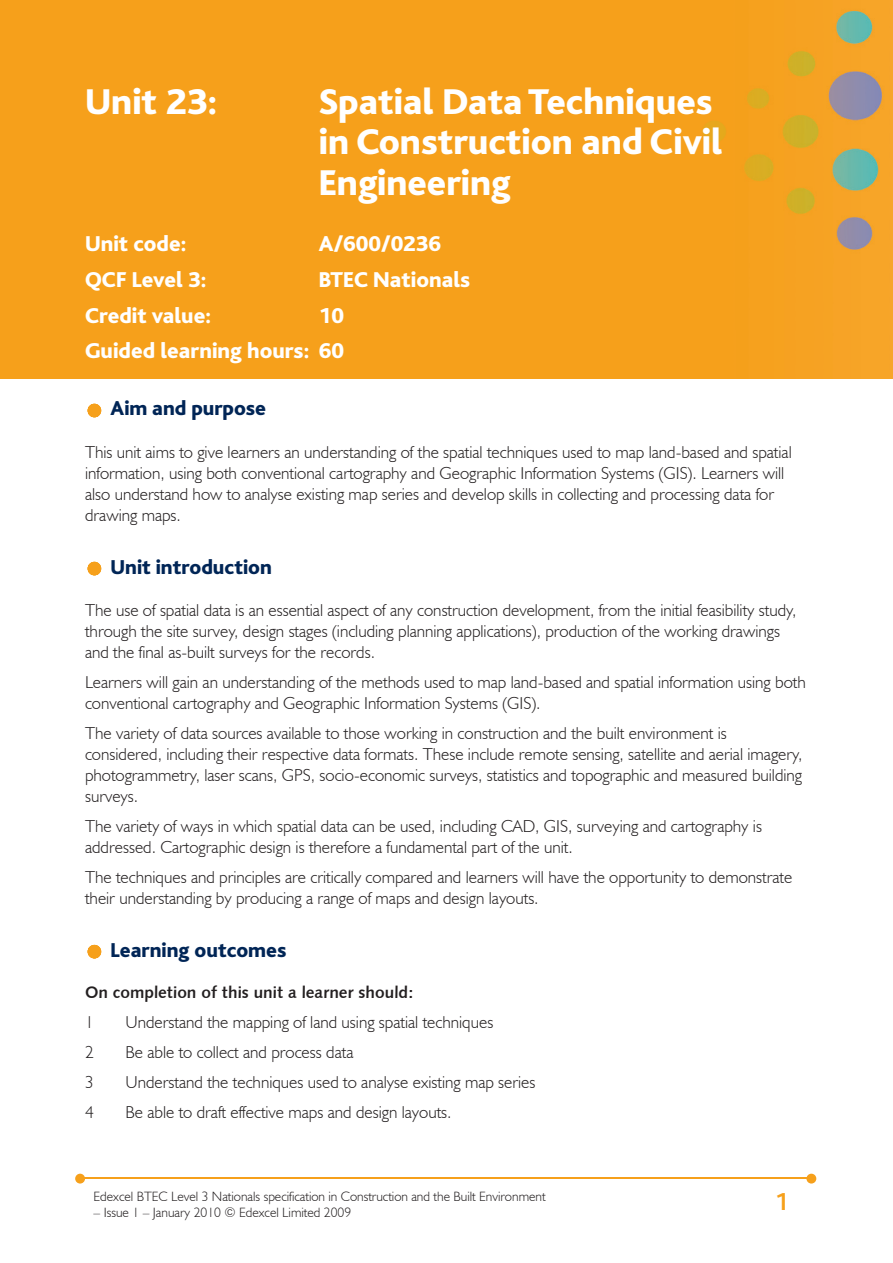
<style>
.page{position:relative;width:893px;height:1263px;background:#fff}
.page>*{position:absolute;margin:0;border:0;box-sizing:border-box;transform-origin:0 0}
.t1{font:800 37.5px/40.5px "Bliss";color:#fff}
.t2{font:700 25.5px "Bliss";color:#f6a01b}
.t3{font:800 22.5px/35.7px "Bliss";color:#fff;text-align:right}
.t4{font:800 21px "Bliss";color:#002556}
.t5{font:300 17.25px/21px "Humanist 521 BT";color:#231f20}
.t6{font:16.5px "Humanist 531 BT Bold A";color:#231f20}
.t7{font:300 13.5px "Humanist 521 BT";color:#231f20}
</style>
<div class="page">
<img style="left:0;top:0;width:893px;height:378px">
<hr style="left:83px;top:1178px;width:727px;height:1px;background:#f6a01b">
<svg style="left:806px;top:1174px;width:10px;height:9px"></svg>
<svg style="left:75px;top:1174px;width:10px;height:9px"></svg>
<svg style="left:88px;top:404px;width:13px;height:13px"></svg>
<svg style="left:88px;top:562px;width:13px;height:13px"></svg>
<svg style="left:88px;top:945px;width:13px;height:13px"></svg>
<h1 class="t1" style="left:85px;top:82px;width:134px">Unit 23:</h1>
<h1 class="t1" style="left:319px;top:82px;width:405px">Spatial Data Techniques in Construction and Civil<br>Engineering</h1>
<h3 class="t3" style="left:85px;top:227px;width:103px">Unit code:</h3>
<h3 class="t3" style="left:319px;top:227px;width:124px">A/600/0236</h3>
<h3 class="t3" style="left:85px;top:262px;width:123px">QCF Level 3:</h3>
<h3 class="t3" style="left:319px;top:262px;width:153px">BTEC Nationals</h3>
<h3 class="t3" style="left:85px;top:298px;width:128px">Credit value:</h3>
<h3 class="t3" style="left:85px;top:298px;width:261px">10<br>Guided learning hours: 60</h3>
<p class="t4" style="left:111px;top:398px;width:157px">Aim and purpose</p>
<p class="t5" style="left:85px;top:441px;width:708px">This unit aims to give learners an understanding of the spatial techniques used to map land-based and spatial information, using both conventional cartography and Geographic Information Systems (GIS). Learners will also understand how to analyse existing map series and develop skills in collecting and processing data for drawing maps.</p>
<p class="t4" style="left:111px;top:556px;width:163px">Unit introduction</p>
<p class="t5" style="left:85px;top:599px;width:713px">The use of spatial data is an essential aspect of any construction development, from the initial feasibility study, through the site survey, design stages (including planning applications), production of the working drawings and the final as-built surveys for the records.</p>
<p class="t5" style="left:85px;top:671px;width:722px">Learners will gain an understanding of the methods used to map land-based and spatial information using both conventional cartography and Geographic Information Systems (GIS).</p>
<p class="t5" style="left:85px;top:722px;width:719px">The variety of data sources available to those working in construction and the built environment is considered, including their respective data formats. These include remote sensing, satellite and aerial imagery, photogrammetry, laser scans, GPS, socio-economic surveys, statistics and topographic and measured building surveys.</p>
<p class="t5" style="left:85px;top:815px;width:678px">The variety of ways in which spatial data can be used, including CAD, GIS, surveying and cartography is addressed. Cartographic design is therefore a fundamental part of the unit.</p>
<p class="t5" style="left:85px;top:866px;width:709px">The techniques and principles are critically compared and learners will have the opportunity to demonstrate their understanding by producing a range of maps and design layouts.</p>
<p class="t4" style="left:111px;top:939px;width:177px">Learning outcomes</p>
<p class="t6" style="left:85px;top:982px;width:330px">On completion of this unit a learner should:</p>
<p class="t5" style="left:85px;top:1011px;width:10px">1</p>
<p class="t5" style="left:125px;top:1011px;width:369px">Understand the mapping of land using spatial techniques</p>
<p class="t5" style="left:85px;top:1041px;width:10px">2</p>
<p class="t5" style="left:125px;top:1041px;width:229px">Be able to collect and process data</p>
<p class="t5" style="left:85px;top:1071px;width:10px">3</p>
<p class="t5" style="left:125px;top:1071px;width:412px">Understand the techniques used to analyse existing map series</p>
<p class="t5" style="left:85px;top:1101px;width:10px">4</p>
<p class="t5" style="left:125px;top:1101px;width:328px">Be able to draft effective maps and design layouts.</p>
<p class="t7" style="left:94px;top:1188px;width:454px">Edexcel BTEC Level 3 Nationals specification in Construction and the Built Environment</p>
<p class="t7" style="left:94px;top:1204px;width:259px">– Issue 1 – January 2010 © Edexcel Limited 2009</p>
<h2 class="t2" style="left:775px;top:1189px;width:15px">1</h2>
</div>
